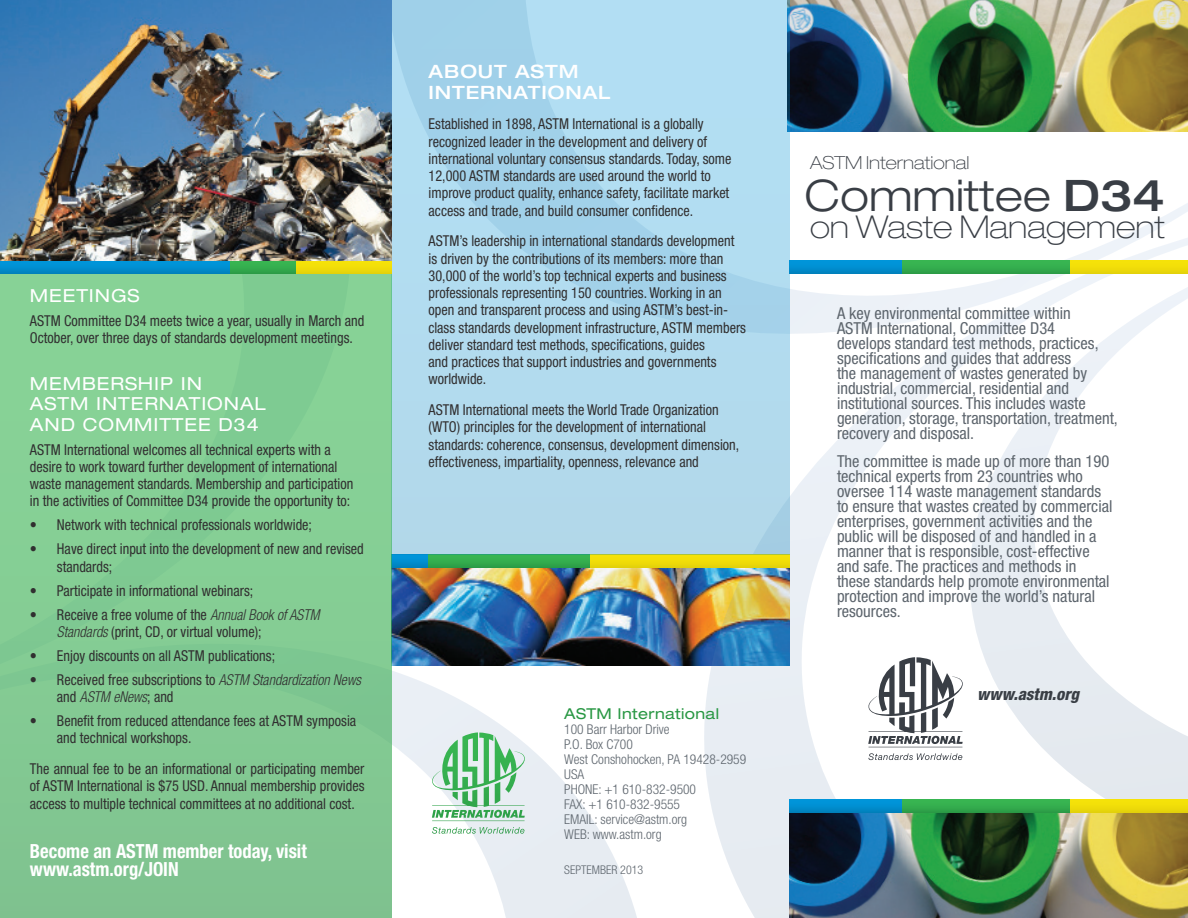
<style>
.page{position:relative;width:1188px;height:918px;background:#fff}
.page>*{position:absolute;margin:0;border:0;box-sizing:border-box;transform-origin:0 0}
.t1{font:300 expanded 43.5px "Helvetica Neue LT Std";color:#393e45}
.t2{font:100 expanded 31.5px "Helvetica Neue LT Std";color:#393e45}
.Bodycopy_10pt{font:700 condensed 19.5px "Helvetica Neue LT Std";color:#fff;scale:.95 1}
.Heading_1_white{font:500 expanded 18.3px/20.2px "Helvetica Neue LT Std";letter-spacing:.05em;color:#fff}
.Bodycopy_10pt-2{font:expanded 18px/20.2px "Helvetica Neue LT Std";letter-spacing:.05em;color:#fff}
.t3{font:100 expanded 18px "Helvetica Neue LT Std";color:#393e45}
.Heading_1_white-2{font:expanded 18px "Helvetica Neue LT Std";letter-spacing:.05em;color:#fff}
.t4{font:condensed 16.5px/15px "Helvetica Neue LT Std";color:#5d656d}
.t5{font:italic 800 condensed 16.5px "Helvetica Neue LT Std";color:#393e45}
.Bodycopy_10pt-3{font:condensed 15px/17.2px "Helvetica Neue LT Std";color:#312f30;scale:.95 1}
.t6{font:expanded 15px "Helvetica Neue LT Std";letter-spacing:.025em;color:#289743}
.t7{font:300 condensed 13.5px "Helvetica Neue LT Std";color:#5d656d}
.t8{font:300 condensed 12px "Helvetica Neue LT Std";color:#5d656d}
.s1{font-weight:300;font-style:italic}
.s2{font-weight:500}
</style>
<div class="page">
<img style="left:392px;top:568px;width:280px;height:18px">
<svg style="left:392px;top:586px;width:280px;height:332px"></svg>
<svg style="left:672px;top:289px;width:276px;height:629px"></svg>
<svg style="left:948px;top:203px;width:240px;height:596px"></svg>
<img style="left:790px;top:0;width:398px;height:131px">
<img style="left:790px;top:813px;width:398px;height:105px">
<svg style="left:790px;top:799px;width:113px;height:14px"></svg>
<svg style="left:903px;top:799px;width:167px;height:14px"></svg>
<svg style="left:1070px;top:799px;width:118px;height:14px"></svg>
<svg style="left:790px;top:260px;width:113px;height:14px"></svg>
<svg style="left:903px;top:260px;width:167px;height:14px"></svg>
<svg style="left:1070px;top:260px;width:118px;height:14px"></svg>
<svg style="left:392px;top:554px;width:37px;height:14px"></svg>
<svg style="left:429px;top:554px;width:162px;height:14px"></svg>
<svg style="left:591px;top:554px;width:199px;height:14px"></svg>
<div style="left:392px;top:0;width:398px;height:554px;background:linear-gradient(to right,#acd8ec,#b0daee)"></div>
<div style="left:0;top:274px;width:392px;height:644px;background:#84cb93"></div>
<svg style="left:0;top:260px;width:231px;height:14px"></svg>
<svg style="left:231px;top:260px;width:66px;height:14px"></svg>
<svg style="left:297px;top:260px;width:95px;height:14px"></svg>
<img style="left:0;top:0;width:392px;height:260px">
<svg style="left:868px;top:657px;width:96px;height:103px"></svg>
<svg style="left:431px;top:732px;width:95px;height:86px"></svg>
<p class="Heading_1_white-2" style="left:30px;top:284px;width:111px">MEETINGS</p>
<p class="Bodycopy_10pt-3" style="left:30px;top:312px;width:354px">ASTM Committee D34 meets twice a year, usually in March and<br>October, over three days of standards development meetings.</p>
<p class="Bodycopy_10pt-2" style="left:30px;top:373px;width:237px">MEMBERSHIP IN<br>ASTM INTERNATIONAL<br>AND COMMITTEE D34</p>
<p class="Bodycopy_10pt-3" style="left:30px;top:441px;width:342px">ASTM International welcomes all technical experts with a desire to work toward further development of international waste management standards. Membership and participation in the activities of Committee D34 provide the opportunity to:</p>
<p class="Bodycopy_10pt-3" style="left:30px;top:516px;width:298px">• Network with technical professionals worldwide;</p>
<p class="Bodycopy_10pt-3" style="left:57px;top:540px;width:324px;text-indent:-27px">• Have direct input into the development of new and revised standards;</p>
<p class="Bodycopy_10pt-3" style="left:30px;top:582px;width:237px">• Participate in informational webinars;</p>
<p class="Bodycopy_10pt-3" style="left:57px;top:606px;width:278px;text-indent:-27px">• Receive a free volume of the <span class="s1">Annual Book of ASTM<br>Standards</span> (print, CD, or virtual volume);</p>
<p class="Bodycopy_10pt-3" style="left:30px;top:647px;width:260px">• Enjoy discounts on all ASTM publications;</p>
<p class="Bodycopy_10pt-3" style="left:57px;top:671px;width:322px;text-indent:-27px">• Received free subscriptions to <span class="s1">ASTM Standardization News </span>and <span class="s1">ASTM eNews</span>; and</p>
<p class="Bodycopy_10pt-3" style="left:57px;top:712px;width:317px;text-indent:-27px">• Benefit from reduced attendance fees at ASTM symposia and technical workshops.</p>
<p class="Bodycopy_10pt-3" style="left:30px;top:760px;width:354px;text-align:justify">The annual fee to be an informational or participating member of ASTM International is $75 USD. Annual membership provides access to multiple technical committees at no additional cost.</p>
<p class="Bodycopy_10pt" style="left:30px;top:839px;width:293px">Become an ASTM member today, visit</p>
<p class="Bodycopy_10pt" style="left:30px;top:857px;width:158px">www.astm.org/JOIN</p>
<p class="Heading_1_white" style="left:429px;top:61px;width:183px">ABOUT ASTM<br>INTERNATIONAL</p>
<p class="Bodycopy_10pt-3" style="left:429px;top:115px;width:320px">Established in 1898, ASTM International is a globally recognized leader in the development and delivery of international voluntary consensus standards. Today, some 12,000 ASTM standards are used around the world to improve product quality, enhance safety, facilitate market access and trade, and build consumer confidence.</p>
<p class="Bodycopy_10pt-3" style="left:429px;top:232px;width:336px">ASTM’s leadership in international standards development is driven by the contributions of its members: more than 30,000 of the world’s top technical experts and business professionals representing 150 countries. Working in an open and transparent process and using ASTM’s best-in&shy;class standards development infrastructure, ASTM members deliver standard test methods, specifications, guides<br>and practices that support industries and governments worldwide.</p>
<p class="Bodycopy_10pt-3" style="left:429px;top:401px;width:328px">ASTM International meets the World Trade Organization (WTO) principles for the development of international standards: coherence, consensus, development dimension, effectiveness, impartiality, openness, relevance and</p>
<p class="t6" style="left:564px;top:705px;width:156px">ASTM International</p>
<p class="t7" style="left:564px;top:722px;width:107px">100 Barr Harbor Drive</p>
<p class="t7" style="left:564px;top:737px;width:70px">P.O. Box C700</p>
<p class="t7" style="left:564px;top:752px;width:183px">West Conshohocken, PA 19428-2959</p>
<p class="t7" style="left:564px;top:767px;width:21px">USA</p>
<p class="t7" style="left:564px;top:782px;width:133px">PHONE: +1 610-832-9500</p>
<p class="t7" style="left:564px;top:797px;width:117px">FAX: +1 610-832-9555</p>
<p class="t7" style="left:564px;top:812px;width:124px">EMAIL: service@astm.org</p>
<p class="t7" style="left:564px;top:827px;width:99px">WEB: www.astm.org</p>
<p class="t8" style="left:564px;top:863px;width:80px">SEPTEMBER 2013</p>
<p class="t3" style="left:810px;top:152px;width:161px">ASTM International</p>
<p class="t1" style="left:805px;top:169px;width:362px">Committee <span class="s2">D34</span></p>
<p class="t2" style="left:810px;top:208px;width:356px">on Waste Management</p>
<p class="t4" style="left:837px;top:305px;width:282px">A key environmental committee within<br>ASTM International, Committee D34<br>develops standard test methods, practices, specifications and guides that address<br>the management of wastes generated by industrial, commercial, residential and institutional sources. This includes waste generation, storage, transportation, treatment, recovery and disposal.</p>
<p class="t4" style="left:837px;top:454px;width:277px">The committee is made up of more than 190 technical experts from 23 countries who oversee 114 waste management standards to ensure that wastes created by commercial enterprises, government activities and the public will be disposed of and handled in a manner that is responsible, cost-effective and safe. The practices and methods in these standards help promote environmental protection and improve the world’s natural resources.</p>
<p class="t5" style="left:977px;top:684px;width:103px">www.astm.org</p>
</div>
